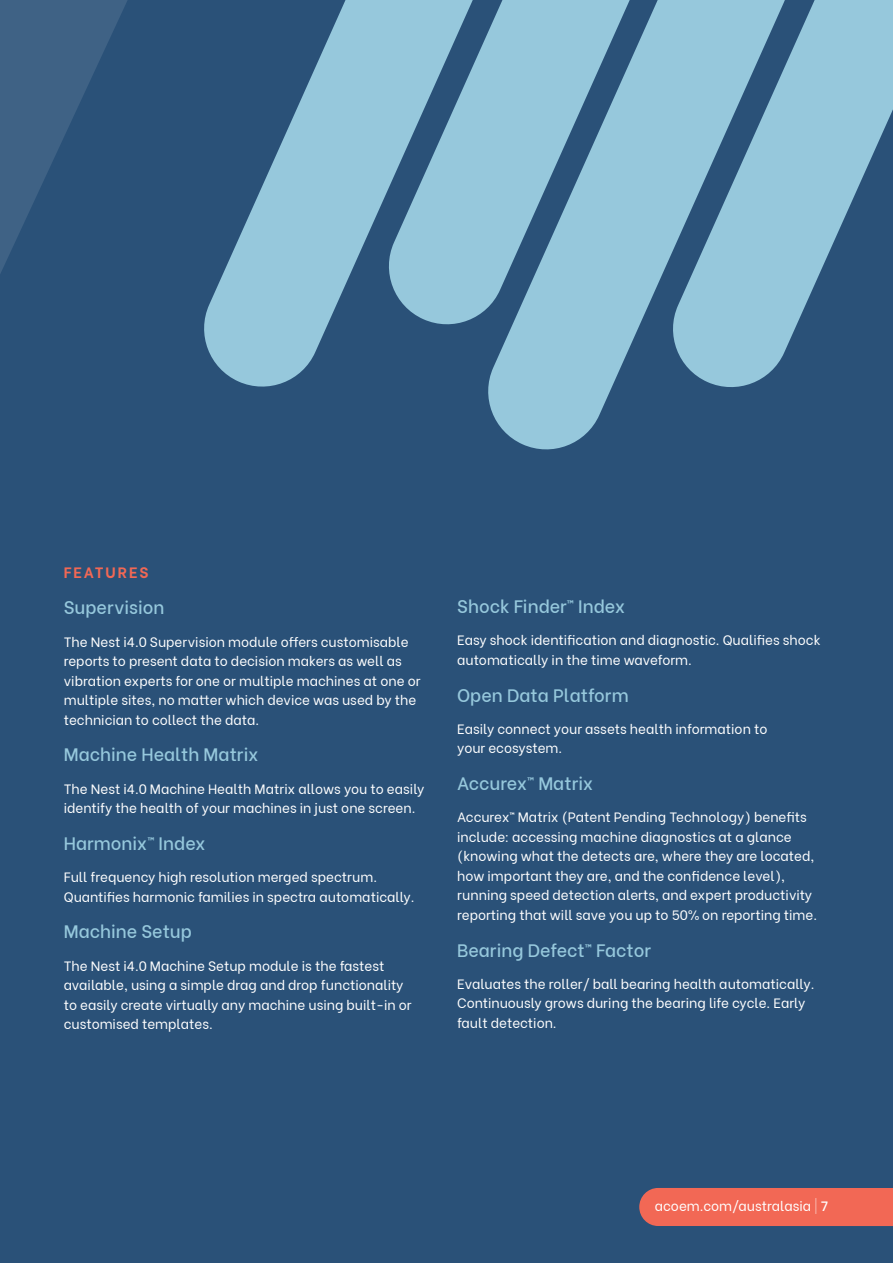
<style>
.page{position:relative;width:893px;height:1263px;background:#2a5178}
.page>*{position:absolute;margin:0;border:0;box-sizing:border-box;transform-origin:0 0}
.t1{font:500 18px "Be Vietnam";color:#96c8dc}
.t2{font:700 15px "Be Vietnam";letter-spacing:.13em;color:#f26855}
.t3{font:13.5px/19.5px "Be Vietnam";color:#fff}
.s1{font-weight:100}
.s2{font-weight:500}
</style>
<div class="page">
<svg style="left:0;top:0;width:127px;height:274px;fill:#3d6184"></svg>
<div style="left:639px;top:1188px;width:254px;height:38px;background:#f26855"></div>
<svg style="left:204px;top:0;width:177px;height:387px;fill:#96c8dc"></svg>
<svg style="left:488px;top:332px;width:149px;height:118px;fill:#96c8dc"></svg>
<svg style="left:673px;top:0;width:220px;height:387px;fill:#96c8dc"></svg>
<svg style="left:381px;top:0;width:316px;height:332px;fill:#96c8dc"></svg>
<p class="t2" style="left:64px;top:560px;width:86px">FEATURES</p>
<h1 class="t1" style="left:64px;top:593px;width:102px">Supervision</h1>
<p class="t3" style="left:64px;top:630px;width:358px">The Nest i4.0 Supervision module offers customisable reports to present data to decision makers as well as vibration experts for one or multiple machines at one or multiple sites, no matter which device was used by the technician to collect the data.</p>
<h1 class="t1" style="left:64px;top:740px;width:196px">Machine Health Matrix</h1>
<p class="t3" style="left:64px;top:778px;width:362px">The Nest i4.0 Machine Health Matrix allows you to easily identify the health of your machines in just one screen.</p>
<h1 class="t1" style="left:64px;top:828px;width:143px">Harmonix™ Index</h1>
<p class="t3" style="left:64px;top:866px;width:352px">Full frequency high resolution merged spectrum.<br>Quantifies harmonic families in spectra automatically.</p>
<h1 class="t1" style="left:64px;top:917px;width:130px">Machine Setup</h1>
<p class="t3" style="left:64px;top:955px;width:349px">The Nest i4.0 Machine Setup module is the fastest available, using a simple drag and drop functionality to easily create virtually any machine using built-in or customised templates.</p>
<h1 class="t1" style="left:457px;top:591px;width:170px">Shock Finder™ Index</h1>
<p class="t3" style="left:457px;top:629px;width:365px">Easy shock identification and diagnostic. Qualifies shock automatically in the time waveform.</p>
<h1 class="t1" style="left:457px;top:680px;width:173px">Open Data Platform</h1>
<p class="t3" style="left:457px;top:718px;width:312px">Easily connect your assets health information to your ecosystem.</p>
<h1 class="t1" style="left:457px;top:768px;width:138px">Accurex™ Matrix</h1>
<p class="t3" style="left:457px;top:806px;width:362px">Accurex™ Matrix (Patent Pending Technology) benefits include: accessing machine diagnostics at a glance (knowing what the detects are, where they are located, how important they are, and the confidence level), running speed detection alerts, and expert productivity reporting that will save you up to 50% on reporting time.</p>
<h1 class="t1" style="left:457px;top:935px;width:195px">Bearing Defect™ Factor</h1>
<p class="t3" style="left:457px;top:973px;width:359px">Evaluates the roller/ ball bearing health automatically.<br>Continuously grows during the bearing life cycle. Early fault detection.</p>
<p class="t3" style="left:655px;top:1195px;width:175px">acoem.com/australasia <span class="s1">|</span> <span class="s2">7</span></p>
</div>
